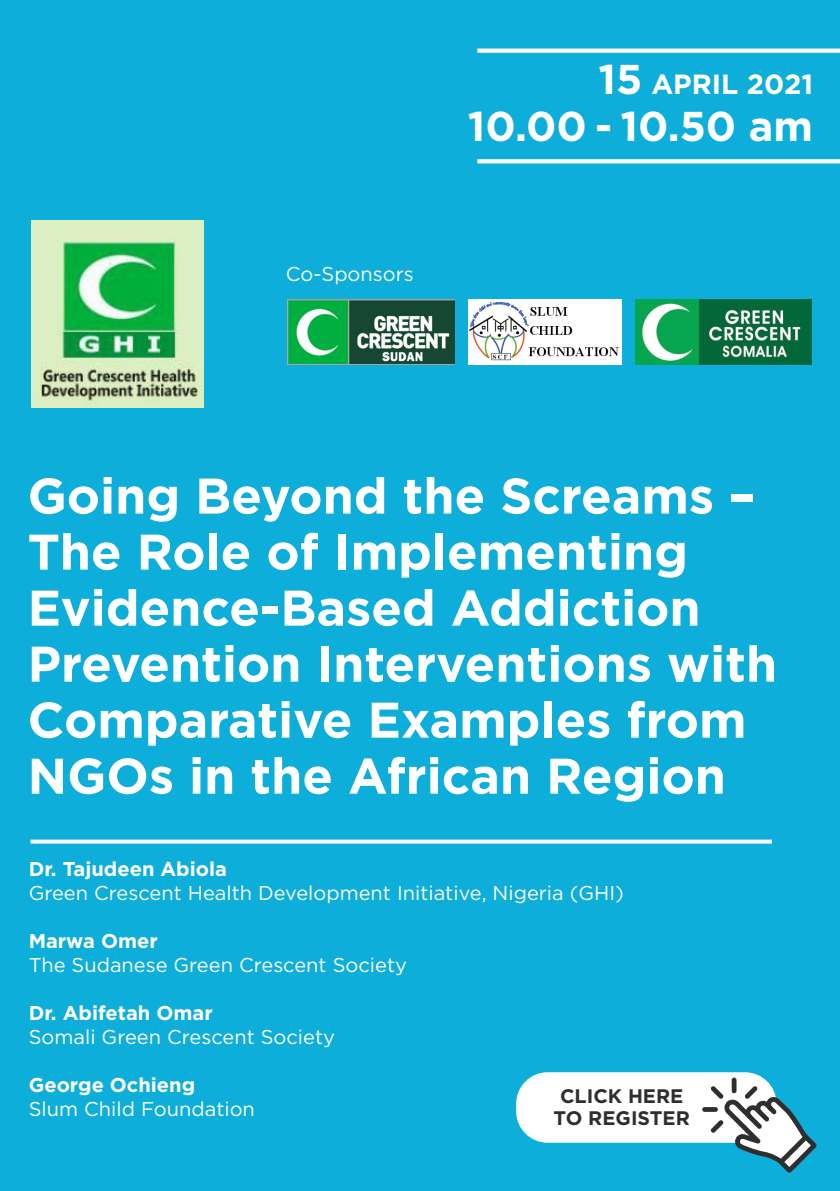
<style>
.page{position:relative;width:840px;height:1191px;background:#fff}
.page>*{position:absolute;margin:0;border:0;box-sizing:border-box;transform-origin:0 0}
.t1{font:700 50px/56px "Gotham";color:#fff}
.t2{font:700 41.6px "Gotham";color:#fff}
.t3{font:700 27.8px "Gotham";color:#fff}
.t4{font:20px "Gotham";color:#fff}
.t5{font:700 20px "Gotham";color:#fff}
.t6{font:700 19.6px/22px "Gotham";color:#2e2e2e;text-align:center}
.s1{font-size:41.6px}
</style>
<div class="page">
<div style="left:0;top:0;width:839px;height:1191px;background:#0daed9"></div>
<div style="left:477px;top:48px;width:362px;height:5px;background:#fff"></div>
<svg style="left:477px;top:159px;width:362px;height:4px"></svg>
<img style="left:32px;top:220px;width:172px;height:187px">
<img style="left:287px;top:300px;width:167px;height:64px">
<img style="left:468px;top:300px;width:153px;height:64px">
<img style="left:635px;top:300px;width:175px;height:64px">
<svg style="left:30px;top:839px;width:741px;height:4px;background:#d9f2f8"></svg>
<div style="left:516px;top:1072px;width:260px;height:70px;background:#fff;border-radius:31px"></div>
<div style="left:731px;top:1077px;width:5px;height:16px;background:#2e2e2e;border-radius:2px"></div>
<svg style="left:710px;top:1086px;width:106px;height:86px"></svg>
<svg style="left:701px;top:1107px;width:16px;height:4px"></svg>
<p class="t4" style="left:286px;top:261px;width:129px">Co-Sponsors</p>
<h3 class="t3" style="left:598px;top:66px;width:216px"><span class="s1">15</span> APRIL 2021</h3>
<h2 class="t2" style="left:467px;top:99px;width:346px">10.00 - 10.50 am</h2>
<h1 class="t1" style="left:28px;top:467px;width:750px">Going Beyond the Screams –<br>The Role of Implementing<br>Evidence-Based Addiction<br>Prevention Interventions with<br>Comparative Examples from<br>NGOs in the African Region</h1>
<p class="t5" style="left:29px;top:856px;width:200px">Dr. Tajudeen Abiola</p>
<p class="t4" style="left:29px;top:880px;width:596px">Green Crescent Health Development Initiative, Nigeria (GHI)</p>
<p class="t5" style="left:29px;top:928px;width:130px">Marwa Omer</p>
<p class="t4" style="left:29px;top:952px;width:379px">The Sudanese Green Crescent Society</p>
<p class="t5" style="left:29px;top:1000px;width:185px">Dr. Abifetah Omar</p>
<p class="t4" style="left:29px;top:1024px;width:307px">Somali Green Crescent Society</p>
<p class="t5" style="left:29px;top:1072px;width:168px">George Ochieng</p>
<p class="t4" style="left:29px;top:1096px;width:228px">Slum Child Foundation</p>
<p class="t6" style="left:553px;top:1085px;width:138px">CLICK HERE<br>TO REGISTER</p>
</div>
